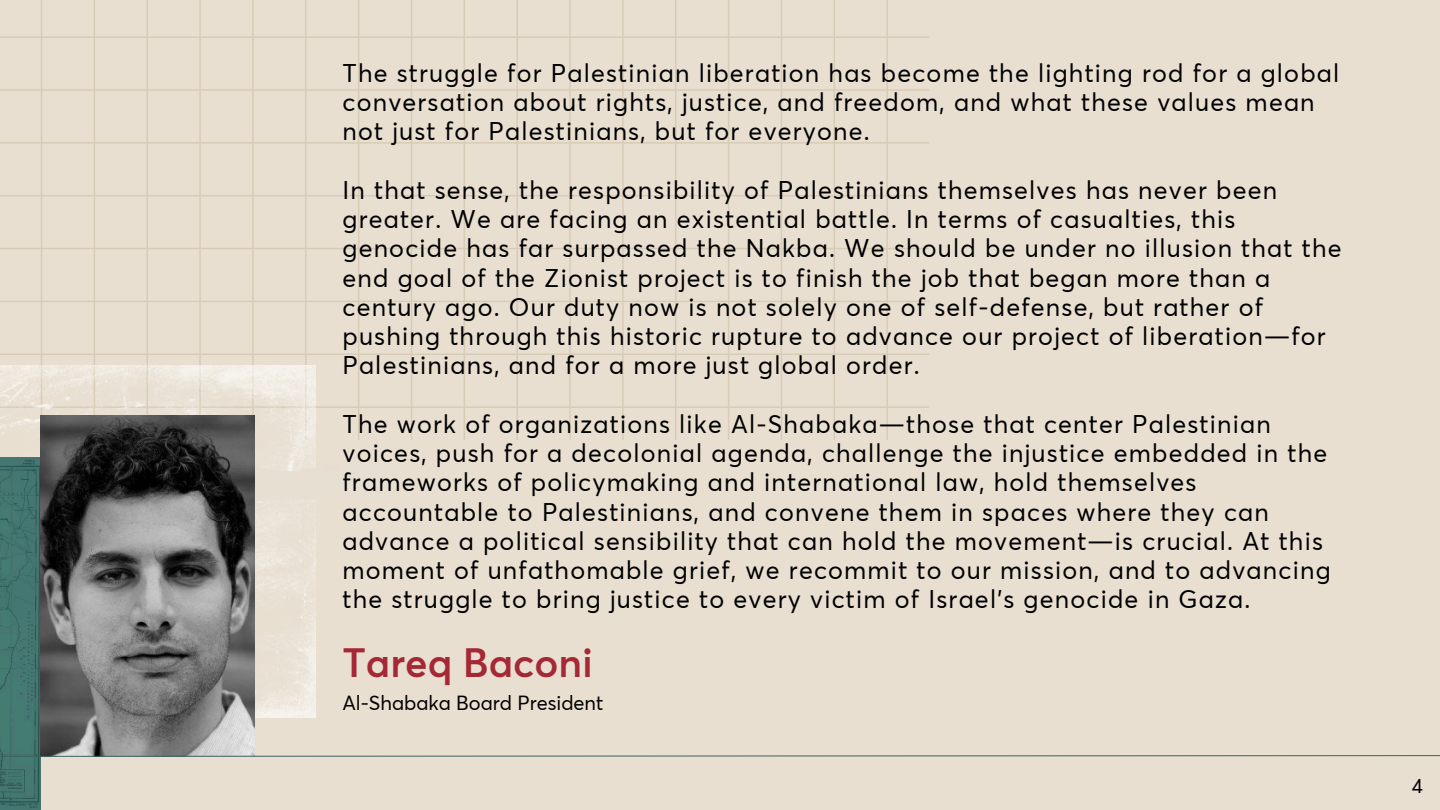
<style>
.page{position:relative;width:1440px;height:810px;background:#e8dfd1}
.page>*{position:absolute;margin:0;border:0;box-sizing:border-box;transform-origin:0 0}
.t1{font:600 40px "Averta";color:#a42835}
.t2{font:25px/29.2px "Averta";letter-spacing:.05em;color:#000}
.t3{font:20px "Averta";color:#000}
</style>
<div class="page">
<svg style="left:0;top:0;width:929px;height:440px"></svg>
<img style="left:0;top:365px;width:315px;height:353px">
<img style="left:254px;top:452px;width:62px;height:47px">
<img style="left:0;top:458px;width:40px;height:352px">
<img style="left:40px;top:415px;width:214px;height:340px">
<svg style="left:0;top:755px;width:1440px;height:2px;background:#899a92"></svg>
<p class="t2" style="left:342px;top:58px;width:998px">The struggle for Palestinian liberation has become the lighting rod for a global conversation about rights, justice, and freedom, and what these values mean not just for Palestinians, but for everyone.</p>
<p class="t2" style="left:342px;top:175px;width:1001px">In that sense, the responsibility of Palestinians themselves has never been greater. We are facing an existential battle. In terms of casualties, this genocide has far surpassed the Nakba. We should be under no illusion that the end goal of the Zionist project is to finish the job that began more than a century ago. Our duty now is not solely one of self-defense, but rather of pushing through this historic rupture to advance our project of liberation—for Palestinians, and for a more just global order.</p>
<p class="t2" style="left:342px;top:409px;width:990px">The work of organizations like Al-Shabaka—those that center Palestinian voices, push for a decolonial agenda, challenge the injustice embedded in the frameworks of policymaking and international law, hold themselves accountable to Palestinians, and convene them in spaces where they can advance a political sensibility that can hold the movement—is crucial. At this moment of unfathomable grief, we recommit to our mission, and to advancing the struggle to bring justice to every victim of Israel’s genocide in Gaza.</p>
<p class="t1" style="left:342px;top:634px;width:252px">Tareq Baconi</p>
<p class="t3" style="left:342px;top:690px;width:262px">Al-Shabaka Board President</p>
<p class="t3" style="left:1412px;top:772px;width:13px">4</p>
</div>
